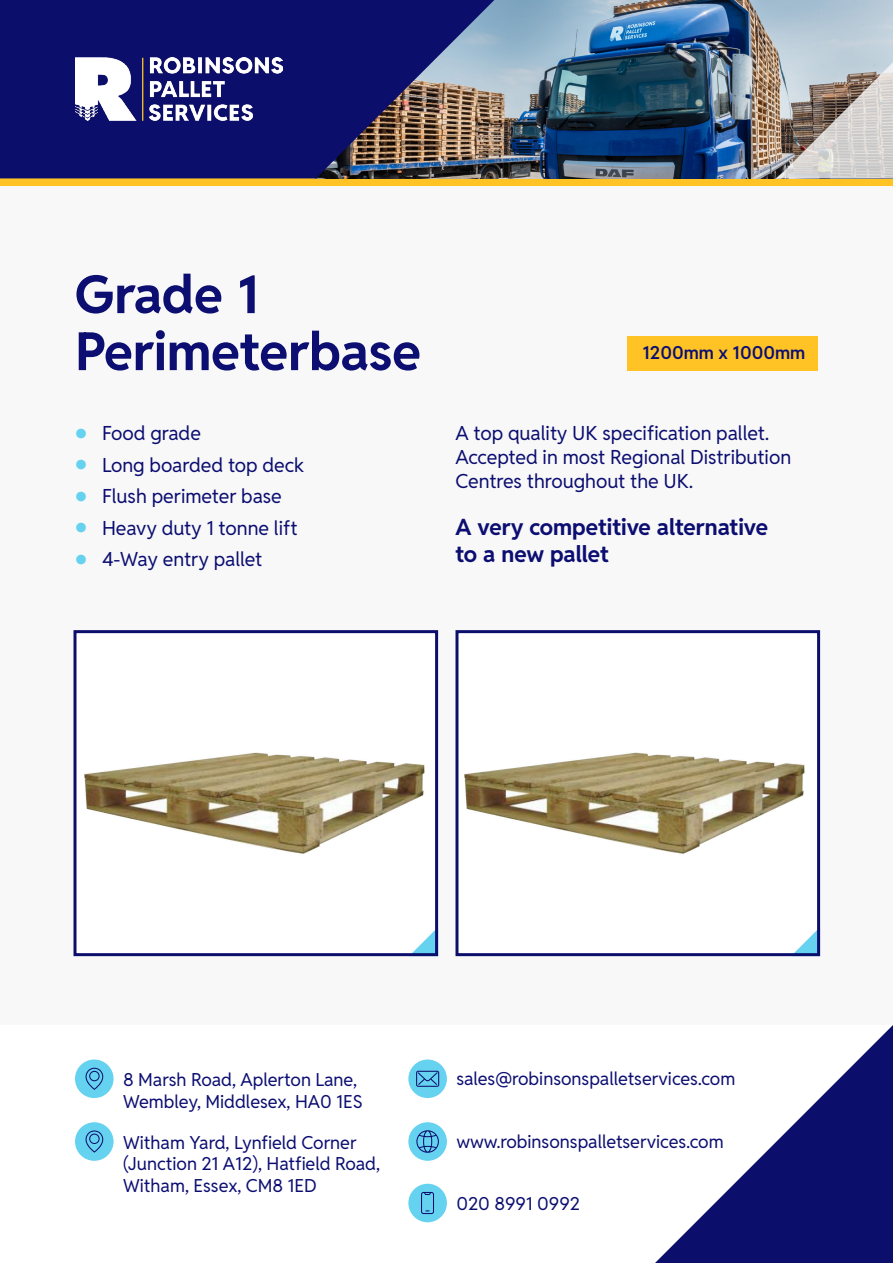
<style>
.page{position:relative;width:893px;height:1263px;background:#fff}
.page>*{position:absolute;margin:0;border:0;box-sizing:border-box;transform-origin:0 0}
.t1{font:700 52.5px "Reddit Sans";letter-spacing:-.005em;color:#0c0e71}
.t2{font:700 22.5px/27px "Reddit Sans";letter-spacing:-.005em;color:#0c0e71}
.t3{font:19.5px/24px "Reddit Sans";color:#0c0e71}
.t4{font:18px/21.6px "Reddit Sans";color:#0c0e71}
.t5{font:600 18px "Reddit Sans";color:#0c0e71}
.s1{font-weight:700;font-size:31.5px;color:#65d2f0}
</style>
<div class="page">
<div style="left:0;top:186px;width:893px;height:838px;background:#f8f8f8"></div>
<div style="left:75px;top:632px;width:362px;height:323px;background:#fff"></div>
<img style="left:84px;top:752px;width:341px;height:102px">
<div style="left:455px;top:632px;width:363px;height:323px;background:#fff"></div>
<img style="left:464px;top:752px;width:341px;height:102px">
<svg style="left:655px;top:1025px;width:238px;height:238px"></svg>
<div style="left:628px;top:336px;width:190px;height:34px;background:#ffc326"></div>
<div style="left:408px;top:1059px;width:39px;height:39px;background:#65d2f0;border-radius:50%"></div>
<svg style="left:416px;top:1071px;width:23px;height:16px"></svg>
<div style="left:408px;top:1122px;width:39px;height:39px;background:#65d2f0;border-radius:50%"></div>
<svg style="left:416px;top:1130px;width:23px;height:23px"></svg>
<div style="left:408px;top:1184px;width:39px;height:38px;background:#65d2f0;border-radius:50%"></div>
<svg style="left:421px;top:1192px;width:13px;height:22px"></svg>
<div style="left:75px;top:1059px;width:39px;height:39px;background:#65d2f0;border-radius:50%"></div>
<svg style="left:85px;top:1068px;width:19px;height:22px"></svg>
<div style="left:75px;top:1122px;width:39px;height:39px;background:#65d2f0;border-radius:50%"></div>
<svg style="left:85px;top:1130px;width:19px;height:22px"></svg>
<div style="left:0;top:178px;width:893px;height:8px;background:#ffc326"></div>
<img style="left:494px;top:0;width:399px;height:178px">
<svg style="left:777px;top:57px;width:116px;height:121px;background:#b8b4b2"></svg>
<svg style="left:0;top:0;width:494px;height:178px;background:#25246d"></svg>
<img style="left:75px;top:57px;width:207px;height:64px">
<svg style="left:413px;top:931px;width:21px;height:21px"></svg>
<div style="left:74px;top:630px;width:364px;height:326px;border:3px solid #0c0e6c"></div>
<svg style="left:795px;top:931px;width:21px;height:21px"></svg>
<div style="left:455px;top:630px;width:365px;height:326px;border:3px solid #0c0e6c"></div>
<p class="t1" style="left:75px;top:250px;width:186px">Grade 1</p>
<p class="t1" style="left:75px;top:307px;width:348px">Perimeterbase</p>
<p class="t3" style="left:75px;top:420px;width:128px"><span class="s1">•</span> Food grade</p>
<p class="t3" style="left:75px;top:451px;width:231px"><span class="s1">•</span> Long boarded top deck</p>
<p class="t3" style="left:75px;top:483px;width:208px"><span class="s1">•</span> Flush perimeter base</p>
<p class="t3" style="left:75px;top:514px;width:224px"><span class="s1">•</span> Heavy duty 1 tonne lift</p>
<p class="t3" style="left:75px;top:546px;width:189px"><span class="s1">•</span> 4-Way entry pallet</p>
<p class="t5" style="left:643px;top:338px;width:164px">1200mm x 1000mm</p>
<p class="t3" style="left:455px;top:419px;width:337px">A top quality UK specification pallet.<br>Accepted in most Regional Distribution<br>Centres throughout the UK.</p>
<p class="t2" style="left:455px;top:512px;width:314px">A very competitive alternative to a new pallet</p>
<p class="t4" style="left:123px;top:1067px;width:241px">8 Marsh Road, Aplerton Lane,<br>Wembley, Middlesex, HA0 1ES</p>
<p class="t4" style="left:123px;top:1130px;width:259px">Witham Yard, Lynfield Corner (Junction 21 A12), Hatfield Road,<br>Witham, Essex, CM8 1ED</p>
<p class="t4" style="left:456px;top:1066px;width:280px">sales@robinsonspalletservices.com</p>
<p class="t4" style="left:456px;top:1129px;width:269px">www.robinsonspalletservices.com</p>
<p class="t4" style="left:456px;top:1191px;width:125px">020 8991 0992</p>
</div>
